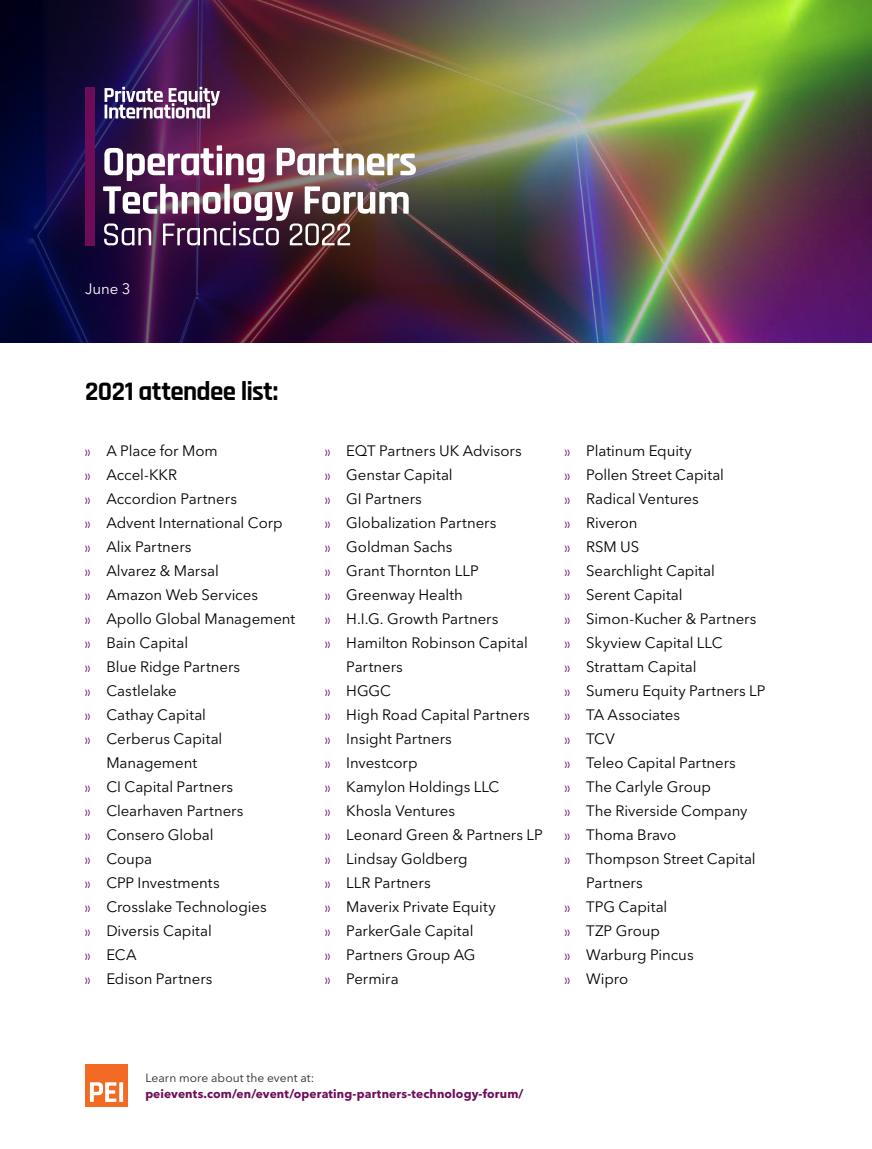
<style>
.page{position:relative;width:872px;height:1149px;background:#fff}
.page>*{position:absolute;margin:0;border:0;box-sizing:border-box;transform-origin:0 0}
.t1{font:700 27px "Rajdhani";letter-spacing:-.02em;color:#000}
.t2{font:15px/24px "Avenir Next LT Pro";letter-spacing:-.005em;color:#000}
.t3{font:15px "Avenir Next LT Pro";color:#fff}
.t4{font:700 12px "Avenir Next LT Pro";letter-spacing:.01em;color:#6d0d5a}
.t5{font:12px "Avenir Next LT Pro";letter-spacing:.005em;color:#2d2926}
.s1{font-family:"Century Gothic Pro";font-size:12px;color:#6d0d5a}
</style>
<div class="page">
<img style="left:0;top:0;width:872px;height:342px">
<img style="left:103px;top:145px;width:369px;height:111px">
<div style="left:85px;top:87px;width:10px;height:158px;background:#6d0d5a"></div>
<svg style="left:105px;top:85px;width:119px;height:33px"></svg>
<hr style="left:207px;top:103px;width:3px;height:15px;background:#fff">
<div style="left:85px;top:1063px;width:43px;height:43px;background:#f26a24"></div>
<svg style="left:90px;top:1082px;width:33px;height:19px"></svg>
<p class="t3" style="left:85px;top:279px;width:47px">June 3</p>
<p class="t1" style="left:85px;top:375px;width:195px">2021 attendee list:</p>
<p class="t2" style="left:85px;top:438px;width:134px"><span class="s1">»</span> A Place for Mom</p>
<p class="t2" style="left:85px;top:462px;width:94px"><span class="s1">»</span> Accel-KKR</p>
<p class="t2" style="left:85px;top:486px;width:153px"><span class="s1">»</span> Accordion Partners</p>
<p class="t2" style="left:85px;top:510px;width:199px"><span class="s1">»</span> Advent International Corp</p>
<p class="t2" style="left:85px;top:534px;width:108px"><span class="s1">»</span> Alix Partners</p>
<p class="t2" style="left:85px;top:558px;width:135px"><span class="s1">»</span> Alvarez &amp; Marsal</p>
<p class="t2" style="left:85px;top:582px;width:174px"><span class="s1">»</span> Amazon Web Services</p>
<p class="t2" style="left:85px;top:606px;width:212px"><span class="s1">»</span> Apollo Global Management</p>
<p class="t2" style="left:85px;top:630px;width:105px"><span class="s1">»</span> Bain Capital</p>
<p class="t2" style="left:85px;top:654px;width:157px"><span class="s1">»</span> Blue Ridge Partners</p>
<p class="t2" style="left:85px;top:678px;width:93px"><span class="s1">»</span> Castlelake</p>
<p class="t2" style="left:85px;top:702px;width:122px"><span class="s1">»</span> Cathay Capital</p>
<p class="t2" style="left:85px;top:726px;width:139px;text-align:center"><span class="s1">»</span> Cerberus Capital<br>Management</p>
<p class="t2" style="left:85px;top:774px;width:150px"><span class="s1">»</span> CI Capital Partners</p>
<p class="t2" style="left:85px;top:798px;width:160px"><span class="s1">»</span> Clearhaven Partners</p>
<p class="t2" style="left:85px;top:822px;width:130px"><span class="s1">»</span> Consero Global</p>
<p class="t2" style="left:85px;top:846px;width:69px"><span class="s1">»</span> Coupa</p>
<p class="t2" style="left:85px;top:870px;width:136px"><span class="s1">»</span> CPP Investments</p>
<p class="t2" style="left:85px;top:894px;width:183px"><span class="s1">»</span> Crosslake Technologies</p>
<p class="t2" style="left:85px;top:918px;width:128px"><span class="s1">»</span> Diversis Capital</p>
<p class="t2" style="left:85px;top:942px;width:53px"><span class="s1">»</span> ECA</p>
<p class="t2" style="left:85px;top:966px;width:129px"><span class="s1">»</span> Edison Partners</p>
<p class="t2" style="left:325px;top:438px;width:198px"><span class="s1">»</span> EQT Partners UK Advisors</p>
<p class="t2" style="left:325px;top:462px;width:129px"><span class="s1">»</span> Genstar Capital</p>
<p class="t2" style="left:325px;top:486px;width:98px"><span class="s1">»</span> GI Partners</p>
<p class="t2" style="left:325px;top:510px;width:173px"><span class="s1">»</span> Globalization Partners</p>
<p class="t2" style="left:325px;top:534px;width:129px"><span class="s1">»</span> Goldman Sachs</p>
<p class="t2" style="left:325px;top:558px;width:155px"><span class="s1">»</span> Grant Thornton LLP</p>
<p class="t2" style="left:325px;top:582px;width:139px"><span class="s1">»</span> Greenway Health</p>
<p class="t2" style="left:325px;top:606px;width:175px"><span class="s1">»</span> H.I.G. Growth Partners</p>
<p class="t2" style="left:346px;top:630px;width:183px;text-indent:-21px"><span class="s1">»</span> Hamilton Robinson Capital<br>Partners</p>
<p class="t2" style="left:325px;top:678px;width:67px"><span class="s1">»</span> HGGC</p>
<p class="t2" style="left:325px;top:702px;width:206px"><span class="s1">»</span> High Road Capital Partners</p>
<p class="t2" style="left:325px;top:726px;width:128px"><span class="s1">»</span> Insight Partners</p>
<p class="t2" style="left:325px;top:750px;width:94px"><span class="s1">»</span> Investcorp</p>
<p class="t2" style="left:325px;top:774px;width:176px"><span class="s1">»</span> Kamylon Holdings LLC</p>
<p class="t2" style="left:325px;top:798px;width:132px"><span class="s1">»</span> Khosla Ventures</p>
<p class="t2" style="left:325px;top:822px;width:219px"><span class="s1">»</span> Leonard Green &amp; Partners LP</p>
<p class="t2" style="left:325px;top:846px;width:144px"><span class="s1">»</span> Lindsay Goldberg</p>
<p class="t2" style="left:325px;top:870px;width:107px"><span class="s1">»</span> LLR Partners</p>
<p class="t2" style="left:325px;top:894px;width:172px"><span class="s1">»</span> Maverix Private Equity</p>
<p class="t2" style="left:325px;top:918px;width:150px"><span class="s1">»</span> ParkerGale Capital</p>
<p class="t2" style="left:325px;top:942px;width:152px"><span class="s1">»</span> Partners Group AG</p>
<p class="t2" style="left:325px;top:966px;width:75px"><span class="s1">»</span> Permira</p>
<p class="t2" style="left:565px;top:438px;width:128px"><span class="s1">»</span> Platinum Equity</p>
<p class="t2" style="left:565px;top:462px;width:161px"><span class="s1">»</span> Pollen Street Capital</p>
<p class="t2" style="left:565px;top:486px;width:135px"><span class="s1">»</span> Radical Ventures</p>
<p class="t2" style="left:565px;top:510px;width:74px"><span class="s1">»</span> Riveron</p>
<p class="t2" style="left:565px;top:534px;width:76px"><span class="s1">»</span> RSM US</p>
<p class="t2" style="left:565px;top:558px;width:151px"><span class="s1">»</span> Searchlight Capital</p>
<p class="t2" style="left:565px;top:582px;width:119px"><span class="s1">»</span> Serent Capital</p>
<p class="t2" style="left:565px;top:606px;width:193px"><span class="s1">»</span> Simon-Kucher &amp; Partners</p>
<p class="t2" style="left:565px;top:630px;width:159px"><span class="s1">»</span> Skyview Capital LLC</p>
<p class="t2" style="left:565px;top:654px;width:133px"><span class="s1">»</span> Strattam Capital</p>
<p class="t2" style="left:565px;top:678px;width:202px"><span class="s1">»</span> Sumeru Equity Partners LP</p>
<p class="t2" style="left:565px;top:702px;width:117px"><span class="s1">»</span> TA Associates</p>
<p class="t2" style="left:565px;top:726px;width:51px"><span class="s1">»</span> TCV</p>
<p class="t2" style="left:565px;top:750px;width:172px"><span class="s1">»</span> Teleo Capital Partners</p>
<p class="t2" style="left:565px;top:774px;width:147px"><span class="s1">»</span> The Carlyle Group</p>
<p class="t2" style="left:565px;top:798px;width:184px"><span class="s1">»</span> The Riverside Company</p>
<p class="t2" style="left:565px;top:822px;width:113px"><span class="s1">»</span> Thoma Bravo</p>
<p class="t2" style="left:586px;top:846px;width:171px;text-indent:-21px"><span class="s1">»</span> Thompson Street Capital<br>Partners</p>
<p class="t2" style="left:565px;top:894px;width:104px"><span class="s1">»</span> TPG Capital</p>
<p class="t2" style="left:565px;top:918px;width:96px"><span class="s1">»</span> TZP Group</p>
<p class="t2" style="left:565px;top:942px;width:130px"><span class="s1">»</span> Warburg Pincus</p>
<p class="t2" style="left:565px;top:966px;width:65px"><span class="s1">»</span> Wipro</p>
<p class="t5" style="left:145px;top:1069px;width:171px">Learn more about the event at:</p>
<p class="t4" style="left:145px;top:1086px;width:380px">peievents.com/en/event/operating-partners-technology-forum/</p>
</div>
